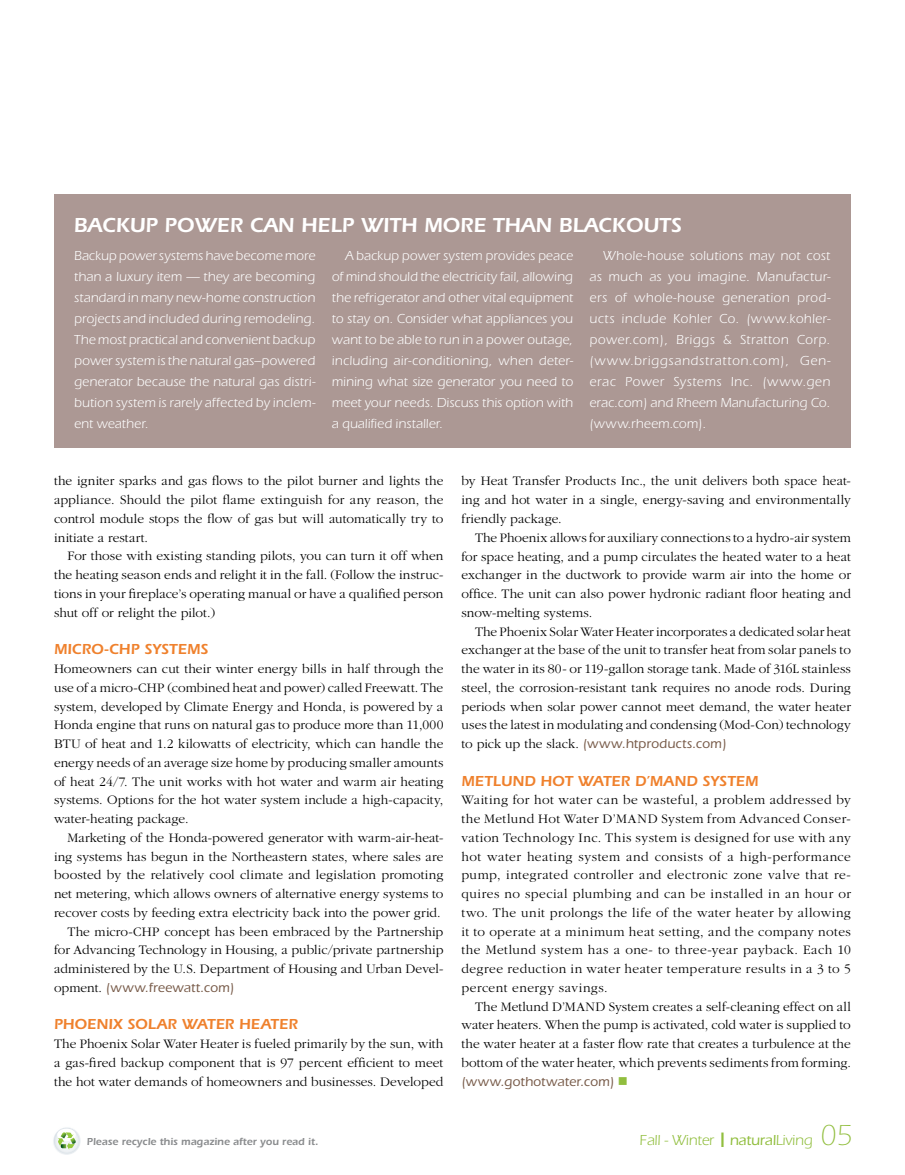
<style>
.page{position:relative;width:905px;height:1175px;background:#fff}
.page>*{position:absolute;margin:0;border:0;box-sizing:border-box;transform-origin:0 0}
.t1{font:600 21px "Itc Eras";color:#fff}
.t2{font:600 15px "Itc Eras";letter-spacing:.01em;color:#ef812d}
.t3{font:500 15px "Itc Eras";letter-spacing:-.01em;color:#91be3e}
.t4{font:15px "Itc Eras";letter-spacing:-.01em;color:#91be3e}
.t5{font:300 13.5px/18.8px "Garamond";letter-spacing:.005em;color:#000;text-align:justify}
.t6{font:13.5px/21px "Itc Eras";letter-spacing:.01em;color:#fff;text-align:justify}
.t7{font:500 13.5px "Itc Eras";letter-spacing:.01em;color:#775a48}
.t8{font:600 10.5px "Itc Eras";color:#8a8c8e}
.s1{font-family:"Garamond";font-weight:300;color:#000}
.s2{color:#91be3e}
.s3{font-weight:400}
.s4{font-weight:300;font-size:30px}
</style>
<div class="page">
<div style="left:54px;top:195px;width:796px;height:253px;background:#ac9894"></div>
<svg style="left:52px;top:1126px;width:29px;height:28px"></svg>
<div style="left:54px;top:1127px;width:25px;height:26px;background:#ecf0f3;border-radius:13px"></div>
<svg style="left:57px;top:1128px;width:19px;height:13px"></svg>
<svg style="left:58px;top:1132px;width:18px;height:17px"></svg>
<h1 class="t1" style="left:74px;top:213px;width:607px">BAC KUP POWER CAN HE LP WITH MORE THAN BLAC KOUTS</h1>
<p class="t6" style="left:74px;top:245px;width:243px">Backup power systems have become more than a luxury item — they are becoming standard in many new-home construction projects and included during remodeling.<br>The most practical and convenient backup power system is the natural gas–powered generator because the natural gas distri&shy;bution system is rarely affected by inclem&shy;ent weather.</p>
<p class="t6" style="left:332px;top:245px;width:243px;text-indent:14px">A backup power system provides peace of mind should the electricity fail, allowing the refrigerator and other vital equipment to stay on. Consider what appliances you want to be able to run in a power outage, including air-conditioning, when deter&shy;mining what size generator you need to meet your needs. Discuss this option with a qualified installer.</p>
<p class="t6" style="left:589px;top:245px;width:242px;text-indent:14px">Whole-house solutions may not cost as much as you imagine. Manufactur&shy;ers of whole-house generation prod&shy;ucts include Kohler Co. (www.kohler&shy;power.com), Briggs &amp; Stratton Corp. (www.briggsandstratton.com), Gen&shy;erac Power Systems Inc. (www.gen erac.com) and Rheem Manufacturing Co. (www.rheem.com).</p>
<p class="t5" style="left:54px;top:472px;width:391px">the igniter sparks and gas flows to the pilot burner and lights the appliance. Should the pilot flame extinguish for any reason, the control module stops the flow of gas but will automatically try to initiate a restart.</p>
<p class="t5" style="left:54px;top:547px;width:391px;text-indent:14px">For those with existing standing pilots, you can turn it off when the heating season ends and relight it in the fall. (Follow the instruc&shy;tions in your fireplace’s operating manual or have a qualified person shut off or relight the pilot.)</p>
<p class="t2" style="left:54px;top:640px;width:135px">MICRO-CHP SYSTEMS</p>
<p class="t5" style="left:54px;top:659px;width:391px">Homeowners can cut their winter energy bills in half through the use of a micro-CHP (combined heat and power) called Freewatt. The system, developed by Climate Energy and Honda, is powered by a Honda engine that runs on natural gas to produce more than 11,000<br>BTU of heat and 1.2 kilowatts of electricity, which can handle the energy needs of an average size home by producing smaller amounts of heat 24/7. The unit works with hot water and warm air heating systems. Options for the hot water system include a high-capacity, water-heating package.</p>
<p class="t5" style="left:54px;top:828px;width:391px;text-align:right">Marketing of the Honda-powered generator with warm-air-heat&shy;ing systems has begun in the Northeastern states, where sales are boosted by the relatively cool climate and legislation promoting net metering, which allows owners of alternative energy systems to recover costs by feeding extra electricity back into the power grid.<br>The micro-CHP concept has been embraced by the Partnership for Advancing Technology in Housing, a public/private partnership administered by the U.S. Department of Housing and Urban Devel-</p>
<p class="t7" style="left:54px;top:980px;width:182px"><span class="s1">opment.</span> (www.freewatt.com)</p>
<p class="t2" style="left:54px;top:1015px;width:245px">PHOEN IX SOLAR WATER HEATER</p>
<p class="t5" style="left:54px;top:1034px;width:391px">The Phoenix Solar Water Heater is fueled primarily by the sun, with a gas-fired backup component that is 97 percent efficient to meet the hot water demands of homeowners and businesses. Developed</p>
<p class="t8" style="left:87px;top:1135px;width:233px">PLEASE RECYCLE THIS MAGAZINE AFTER YOU READ IT.</p>
<p class="t5" style="left:461px;top:472px;width:391px">by Heat Transfer Products Inc., the unit delivers both space heat&shy;ing and hot water in a single, energy-saving and environmentally friendly package.</p>
<p class="t5" style="left:461px;top:528px;width:391px;text-indent:14px">The Phoenix allows for auxiliary connections to a hydro-air system for space heating, and a pump circulates the heated water to a heat exchanger in the ductwork to provide warm air into the home or office. The unit can also power hydronic radiant floor heating and snow-melting systems.</p>
<p class="t5" style="left:461px;top:622px;width:391px;text-indent:14px">The Phoenix Solar Water Heater incorporates a dedicated solar heat exchanger at the base of the unit to transfer heat from solar panels to the water in its 80- or 119-gallon storage tank. Made of 316L stainless steel, the corrosion-resistant tank requires no anode rods. During periods when solar power cannot meet demand, the water heater uses the latest in modulating and condensing (Mod-Con) technology</p>
<p class="t7" style="left:461px;top:736px;width:266px"><span class="s1">to pick up the slack.</span> (www.htproducts.com)</p>
<p class="t2" style="left:461px;top:772px;width:286px">METLUN D HOT WATER D’MAND SYSTEM</p>
<p class="t5" style="left:461px;top:791px;width:391px">Waiting for hot water can be wasteful, a problem addressed by the Metlund Hot Water D’MAND System from Advanced Conser&shy;vation Technology Inc. This system is designed for use with any hot water heating system and consists of a high-performance pump, integrated controller and electronic zone valve that re&shy;quires no special plumbing and can be installed in an hour or two. The unit prolongs the life of the water heater by allowing it to operate at a minimum heat setting, and the company notes the Metlund system has a one- to three-year payback. Each 10 degree reduction in water heater temperature results in a 3 to 5 percent energy savings.</p>
<p class="t5" style="left:461px;top:997px;width:391px;text-indent:14px">The Metlund D’MAND System creates a self-cleaning effect on all water heaters. When the pump is activated, cold water is supplied to the water heater at a faster flow rate that creates a turbulence at the bottom of the water heater, which prevents sediments from forming.</p>
<p class="t7" style="left:461px;top:1073px;width:168px">(www.gothotwater.com) <span class="s2">■</span></p>
<p class="t3" style="left:721px;top:1131px;width:132px">❙ natural<span class="s3">Living</span> <span class="s4">05</span></p>
<p class="t4" style="left:639px;top:1131px;width:76px">Fall - Winter</p>
</div>
